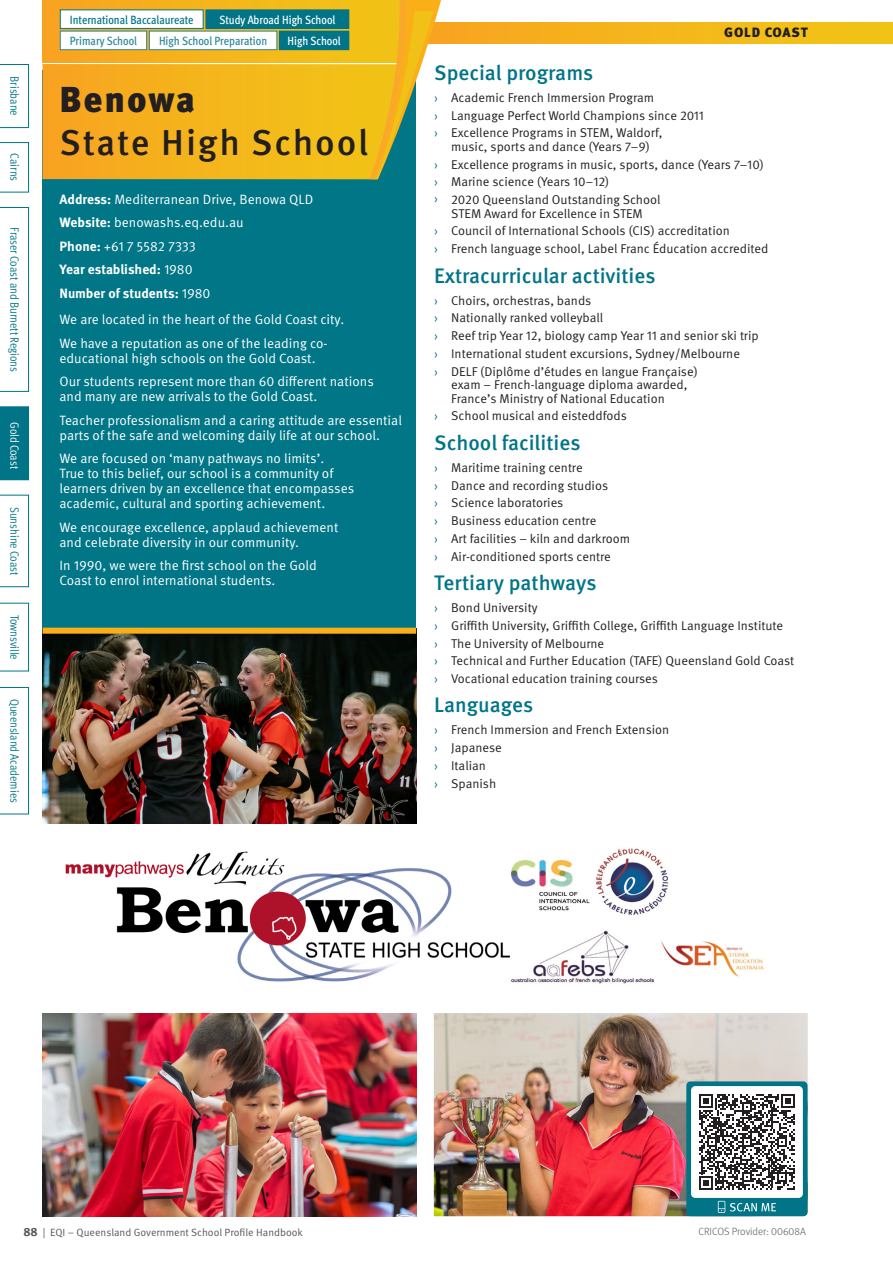
<style>
.page{position:relative;width:893px;height:1263px;background:#fff}
.page>*{position:absolute;margin:0;border:0;box-sizing:border-box;transform-origin:0 0}
.Heading_2{font:500 36px/43.2px "Meta OT";letter-spacing:.05em;color:#231f20}
.Heading_3{font:500 21px "Meta OT";color:#017587}
.Body{font:13.5px/15px "Meta OT Norm";color:#fff}
.Body-2{font:700 13.5px "Meta OT";letter-spacing:-.005em;color:#fff}
.t1{font:900 13.5px "Meta OT";letter-spacing:.06em;color:#231f20}
.t2{font:12.75px/13.5px "Meta OT Norm";color:#231f20;text-align:center}
.Tabs{font:12px "Meta OT Cond Norm";letter-spacing:-.005em;color:#017587}
.Cyan_Box_Text{font:500 condensed 12px "Meta OT";color:#fff}
.Cyan_Box_Text-2{font:500 condensed 12px "Meta OT";letter-spacing:-.005em;color:#017587}
.Cyan_Box_Text-3{font:500 condensed 12px "Meta OT";color:#2c8798}
.Heading_3-2{font:500 condensed 12px "Meta OT";color:#2c8798}
.Tabs-2{font:12px "Meta OT Cond Norm";letter-spacing:-.005em;color:#fff}
.t3{font:10.5px "Meta OT Norm";color:#57585a}
.t4{font:300 10.5px "Meta OT";color:#57585a}
.s1{font-weight:900}
.s2{font-family:"Meta OT";font-weight:700}
.s3{font-family:"Meta OT Norm";font-weight:400}
.s4{color:#017587}
.s5{font-family:"Meta OT";font-weight:700;font-size:12px}
</style>
<div class="page">
<img style="left:42px;top:634px;width:374px;height:190px">
<div style="left:42px;top:71px;width:374px;height:557px;background:#007687"></div>
<div style="left:42px;top:628px;width:374px;height:6px;background:#faaf18"></div>
<img style="left:434px;top:1013px;width:373px;height:203px">
<img style="left:42px;top:1013px;width:374px;height:203px">
<img style="left:65px;top:848px;width:699px;height:136px">
<div style="left:416px;top:22px;width:477px;height:21px;background:linear-gradient(to right,#f8a521,#f1c616)"></div>
<svg style="left:43px;top:0;width:401px;height:179px;background:#edb72e"></svg>
<div style="left:60px;top:10px;width:143px;height:18px;background:#fff"></div>
<div style="left:60px;top:9px;width:144px;height:20px;border:1px solid #017587"></div>
<div style="left:206px;top:10px;width:143px;height:18px;background:#017587"></div>
<div style="left:206px;top:9px;width:143px;height:20px;border:1px solid #017587"></div>
<div style="left:60px;top:31px;width:87px;height:19px;background:#fff"></div>
<div style="left:60px;top:31px;width:87px;height:19px;border:1px solid #2c8798"></div>
<div style="left:149px;top:31px;width:128px;height:19px;background:#fff"></div>
<div style="left:149px;top:31px;width:128px;height:19px;border:1px solid #2c8798"></div>
<div style="left:279px;top:31px;width:70px;height:19px;background:#017587"></div>
<div style="left:686px;top:1081px;width:121px;height:135px;background:#017587;border-radius:4px"></div>
<svg style="left:718px;top:1201px;width:58px;height:12px"></svg>
<div style="left:691px;top:1086px;width:112px;height:112px;background:#fff;border-radius:4px"></div>
<svg style="left:699px;top:1094px;width:96px;height:96px"></svg>
<svg style="left:0;top:64px;width:29px;height:64px"></svg>
<svg style="left:0;top:142px;width:29px;height:50px"></svg>
<svg style="left:0;top:207px;width:29px;height:185px"></svg>
<div style="left:0;top:406px;width:29px;height:74px;background:#017587"></div>
<svg style="left:0;top:495px;width:29px;height:92px"></svg>
<svg style="left:0;top:603px;width:29px;height:68px"></svg>
<svg style="left:0;top:687px;width:29px;height:127px"></svg>
<div style="left:672px;top:837px;width:121px;height:92px;background:#fff"></div>
<p class="Tabs" style="left:22px;top:76px;width:41px;rotate:90deg">Brisbane</p>
<p class="Tabs" style="left:22px;top:153px;width:29px;rotate:90deg">Cairns</p>
<p class="Tabs" style="left:22px;top:227px;width:146px;rotate:90deg">Fraser Coast and Burnett Regions</p>
<p class="Tabs-2" style="left:22px;top:422px;width:48px;rotate:90deg">Gold Coast</p>
<p class="Tabs" style="left:22px;top:507px;width:70px;rotate:90deg">Sunshine Coast</p>
<p class="Tabs" style="left:22px;top:615px;width:46px;rotate:90deg">Townsville</p>
<p class="Tabs" style="left:22px;top:699px;width:105px;rotate:90deg">Queensland Academies</p>
<p class="Cyan_Box_Text-2" style="left:70px;top:12px;width:125px">International Baccalaureate</p>
<p class="Cyan_Box_Text" style="left:219px;top:12px;width:117px">Study Abroad High School</p>
<p class="Heading_3-2" style="left:70px;top:33px;width:69px">Primary School</p>
<p class="Cyan_Box_Text-3" style="left:159px;top:33px;width:110px">High School Preparation</p>
<p class="Cyan_Box_Text" style="left:287px;top:33px;width:55px">High School</p>
<p class="Heading_2" style="left:60px;top:79px;width:310px"><span class="s1">Benowa<br></span>State High School</p>
<p class="Body" style="left:60px;top:192px;width:255px"><span class="s2">Address:</span> Mediterranean Drive, Benowa QLD</p>
<p class="Body" style="left:60px;top:215px;width:186px"><span class="s2">Website:</span> benowashs.eq.edu.au</p>
<p class="Body" style="left:60px;top:239px;width:138px"><span class="s2">Phone:</span> +61 7 5582 7333</p>
<p class="Body-2" style="left:60px;top:261px;width:135px">Year established: <span class="s3">1980</span></p>
<p class="Body-2" style="left:60px;top:284px;width:153px">Number of students: <span class="s3">1980</span></p>
<p class="Body" style="left:60px;top:312px;width:286px">We are located in the heart of the Gold Coast city.</p>
<p class="Body" style="left:60px;top:336px;width:270px">We have a reputation as one of the leading co&shy;educational high schools on the Gold Coast.</p>
<p class="Body" style="left:60px;top:374px;width:316px">Our students represent more than 60 different nations and many are new arrivals to the Gold Coast.</p>
<p class="Body" style="left:60px;top:413px;width:344px">Teacher professionalism and a caring attitude are essential parts of the safe and welcoming daily life at our school.</p>
<p class="Body" style="left:60px;top:451px;width:296px">We are focused on ‘many pathways no limits’.<br>True to this belief, our school is a community of learners driven by an excellence that encompasses academic, cultural and sporting achievement.</p>
<p class="Body" style="left:60px;top:520px;width:280px">We encourage excellence, applaud achievement and celebrate diversity in our community.</p>
<p class="Body" style="left:60px;top:558px;width:259px">In 1990, we were the first school on the Gold<br>Coast to enrol international students.</p>
<p class="t1" style="left:724px;top:25px;width:85px">GOLD COAST</p>
<p class="Heading_3" style="left:434px;top:59px;width:161px">Special programs</p>
<p class="t2" style="left:434px;top:91px;width:221px"><span class="s4">›</span> Academic French Immersion Program</p>
<p class="t2" style="left:434px;top:109px;width:271px"><span class="s4">›</span> Language Perfect World Champions since 2011</p>
<p class="t2" style="left:434px;top:126px;width:230px"><span class="s4">›</span> Excellence Programs in STEM, Waldorf, music, sports and dance (Years 7–9)</p>
<p class="t2" style="left:434px;top:158px;width:331px"><span class="s4">›</span> Excellence programs in music, sports, dance (Years 7–10)</p>
<p class="t2" style="left:434px;top:175px;width:177px"><span class="s4">›</span> Marine science (Years 10–12)</p>
<p class="t2" style="left:434px;top:193px;width:228px"><span class="s4">›</span> 2020 Queensland Outstanding School<br>STEM Award for Excellence in STEM</p>
<p class="t2" style="left:434px;top:224px;width:297px"><span class="s4">›</span> Council of International Schools (CIS) accreditation</p>
<p class="t2" style="left:434px;top:242px;width:336px"><span class="s4">›</span> French language school, Label Franc Éducation accredited</p>
<p class="Heading_3" style="left:434px;top:262px;width:223px">Extracurricular activities</p>
<p class="t2" style="left:434px;top:293px;width:159px"><span class="s4">›</span> Choirs, orchestras, bands</p>
<p class="t2" style="left:434px;top:311px;width:171px"><span class="s4">›</span> Nationally ranked volleyball</p>
<p class="t2" style="left:434px;top:329px;width:326px"><span class="s4">›</span> Reef trip Year 12, biology camp Year 11 and senior ski trip</p>
<p class="t2" style="left:434px;top:347px;width:307px"><span class="s4">›</span> International student excursions, Sydney/Melbourne</p>
<p class="t2" style="left:451px;top:364px;width:248px;text-align:left;text-indent:-17px"><span class="s4">›</span> DELF (Diplôme d’études en langue Française) exam – French-language diploma awarded,<br>France’s Ministry of National Education</p>
<p class="t2" style="left:434px;top:409px;width:194px"><span class="s4">›</span> School musical and eisteddfods</p>
<p class="Heading_3" style="left:434px;top:429px;width:148px">School facilities</p>
<p class="t2" style="left:434px;top:461px;width:150px"><span class="s4">›</span> Maritime training centre</p>
<p class="t2" style="left:434px;top:478px;width:175px"><span class="s4">›</span> Dance and recording studios</p>
<p class="t2" style="left:434px;top:496px;width:131px"><span class="s4">›</span> Science laboratories</p>
<p class="t2" style="left:434px;top:514px;width:164px"><span class="s4">›</span> Business education centre</p>
<p class="t2" style="left:434px;top:532px;width:198px"><span class="s4">›</span> Art facilities – kiln and darkroom</p>
<p class="t2" style="left:434px;top:549px;width:178px"><span class="s4">›</span> Air-conditioned sports centre</p>
<p class="Heading_3" style="left:434px;top:570px;width:164px">Tertiary pathways</p>
<p class="t2" style="left:434px;top:601px;width:105px"><span class="s4">›</span> Bond University</p>
<p class="t2" style="left:434px;top:619px;width:350px"><span class="s4">›</span> Griffith University, Griffith College, Griffith Language Institute</p>
<p class="t2" style="left:434px;top:636px;width:172px"><span class="s4">›</span> The University of Melbourne</p>
<p class="t2" style="left:434px;top:654px;width:362px"><span class="s4">›</span> Technical and Further Education (TAFE) Queensland Gold Coast</p>
<p class="t2" style="left:434px;top:672px;width:225px"><span class="s4">›</span> Vocational education training courses</p>
<p class="Heading_3" style="left:434px;top:692px;width:101px">Languages</p>
<p class="t2" style="left:434px;top:723px;width:237px"><span class="s4">›</span> French Immersion and French Extension</p>
<p class="t2" style="left:434px;top:741px;width:69px"><span class="s4">›</span> Japanese</p>
<p class="t2" style="left:434px;top:759px;width:53px"><span class="s4">›</span> Italian</p>
<p class="t2" style="left:434px;top:777px;width:64px"><span class="s4">›</span> Spanish</p>
<p class="t3" style="left:23px;top:1226px;width:281px"><span class="s5">88</span> | EQI – Queensland Government School Profile Handbook</p>
<p class="t4" style="left:698px;top:1225px;width:109px">CRICOS Provider: 00608A</p>
</div>
